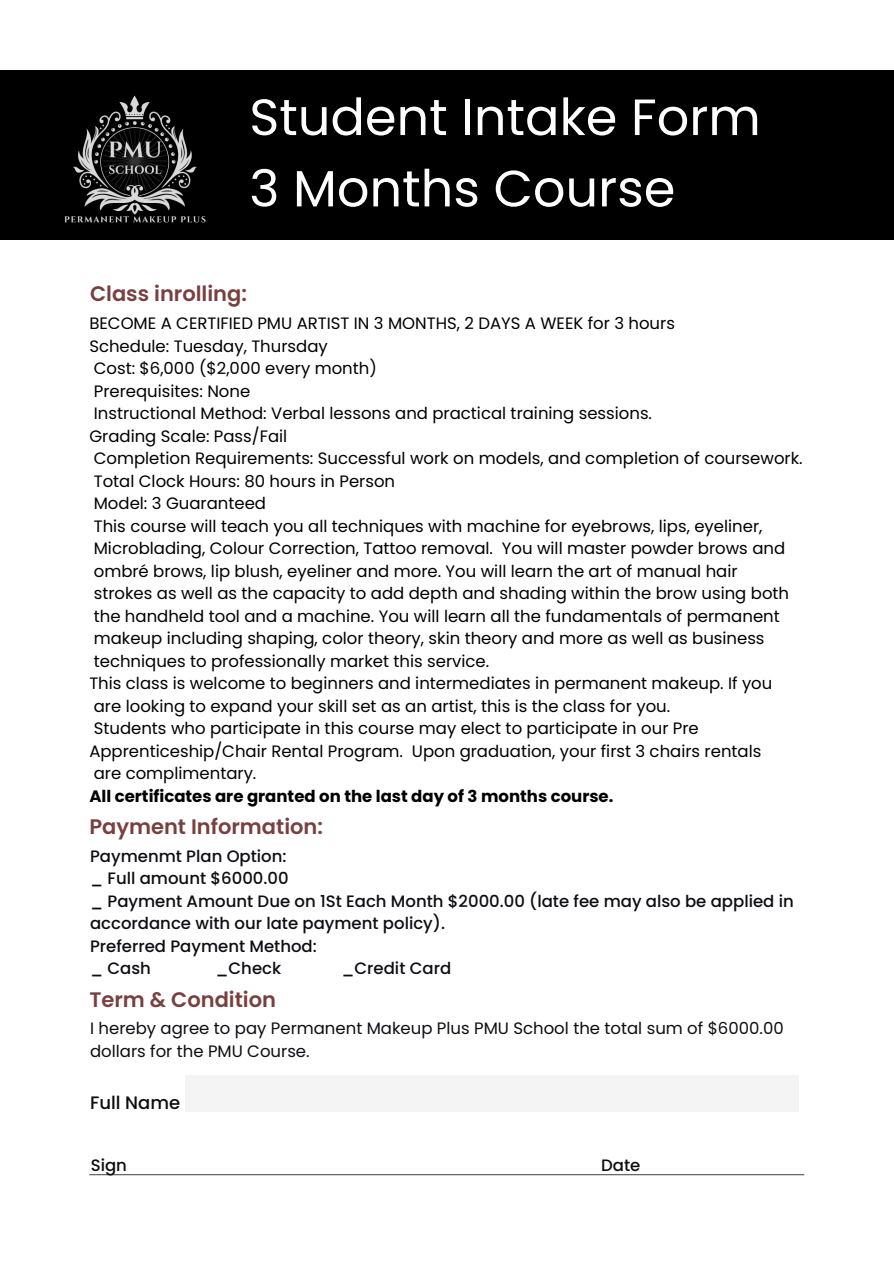
<style>
.page{position:relative;width:894px;height:1264px;background:#fff}
.page>*{position:absolute;margin:0;border:0;box-sizing:border-box;transform-origin:0 0}
.t1{font:51px/71.2px "Poppins";color:#fff}
.t2{font:600 21px "Poppins";color:#794040}
.t3{font:500 18px "Poppins";color:#0e0d14}
.t4{font:16.5px "Poppins";color:#000}
.t5{font:500 16.5px/22.5px "Poppins";color:#0e0d14}
.t6{font:16.5px/22.5px "Poppins";color:#0e0d14}
.t7{font:700 16.5px "Poppins";color:#000}
</style>
<div class="page">
<div style="left:0;top:70px;width:893px;height:169px;background:#000"></div>
<div style="left:185px;top:1075px;width:613px;height:37px;background:#f4f4f4"></div>
<hr style="left:89px;top:1174px;width:715px;height:1px;background:#545454">
<img style="left:17px;top:95px;width:236px;height:145px">
<p class="t1" style="left:249px;top:82px;width:513px">Student Intake Form<br>3 Months Course</p>
<h2 class="t2" style="left:90px;top:279px;width:158px">Class inrolling:</h2>
<p class="t4" style="left:89px;top:312px;width:587px">BECOME A CERTIFIED PMU ARTIST IN 3 MONTHS, 2 DAYS A WEEK for 3 hours</p>
<p class="t4" style="left:89px;top:334px;width:240px">Schedule: Tuesday, Thursday</p>
<p class="t4" style="left:94px;top:357px;width:284px">Cost: $6,000 ($2,000 every month)</p>
<p class="t4" style="left:94px;top:379px;width:158px">Prerequisites: None</p>
<p class="t4" style="left:94px;top:402px;width:559px">Instructional Method: Verbal lessons and practical training sessions.</p>
<p class="t4" style="left:89px;top:424px;width:199px">Grading Scale: Pass/Fail</p>
<p class="t4" style="left:94px;top:447px;width:710px">Completion Requirements: Successful work on models, and completion of coursework.</p>
<p class="t4" style="left:94px;top:469px;width:303px">Total Clock Hours: 80 hours in Person</p>
<p class="t4" style="left:94px;top:492px;width:174px">Model: 3 Guaranteed</p>
<p class="t4" style="left:94px;top:514px;width:670px">This course will teach you all techniques with machine for eyebrows, lips, eyeliner,</p>
<p class="t4" style="left:94px;top:537px;width:692px">Microblading, Colour Correction, Tattoo removal. You will master powder brows and</p>
<p class="t4" style="left:94px;top:559px;width:645px">ombré brows, lip blush, eyeliner and more. You will learn the art of manual hair</p>
<p class="t4" style="left:94px;top:582px;width:696px">strokes as well as the capacity to add depth and shading within the brow using both</p>
<p class="t4" style="left:94px;top:604px;width:687px">the handheld tool and a machine. You will learn all the fundamentals of permanent</p>
<p class="t4" style="left:94px;top:627px;width:672px">makeup including shaping, color theory, skin theory and more as well as business</p>
<h2 class="t4" style="left:94px;top:649px;width:397px">techniques to professionally market this service.</h2>
<h3 class="t4" style="left:89px;top:672px;width:684px">This class is welcome to beginners and intermediates in permanent makeup. If you</h3>
<h2 class="t4" style="left:94px;top:694px;width:578px">are looking to expand your skill set as an artist, this is the class for you.</h2>
<p class="t4" style="left:94px;top:717px;width:606px">Students who participate in this course may elect to participate in our Pre</p>
<p class="t4" style="left:89px;top:739px;width:673px">Apprenticeship/Chair Rental Program. Upon graduation, your first 3 chairs rentals</p>
<h3 class="t4" style="left:94px;top:762px;width:164px">are complimentary.</h3>
<h3 class="t7" style="left:89px;top:784px;width:525px">All certificates are granted on the last day of 3 months course.</h3>
<h1 class="t2" style="left:89px;top:812px;width:235px">Payment Information:</h1>
<h3 class="t5" style="left:90px;top:844px;width:705px">Paymenmt Plan Option:<br>_ Full amount $6000.00<br>_ Payment Amount Due on 1St Each Month $2000.00 (late fee may also be applied in accordance with our late payment policy).<br>Preferred Payment Method:<br>_ Cash</h3>
<h3 class="t5" style="left:215px;top:957px;width:67px">_Check</h3>
<h3 class="t5" style="left:341px;top:957px;width:111px">_Credit Card</h3>
<p class="t2" style="left:89px;top:984px;width:188px">Term &amp; Condition</p>
<p class="t6" style="left:90px;top:1017px;width:695px">I hereby agree to pay Permanent Makeup Plus PMU School the total sum of $6000.00 dollars for the PMU Course.</p>
<p class="t3" style="left:90px;top:1089px;width:92px">Full Name</p>
<p class="t5" style="left:91px;top:1153px;width:38px">Sign</p>
<p class="t5" style="left:601px;top:1153px;width:41px">Date</p>
</div>
